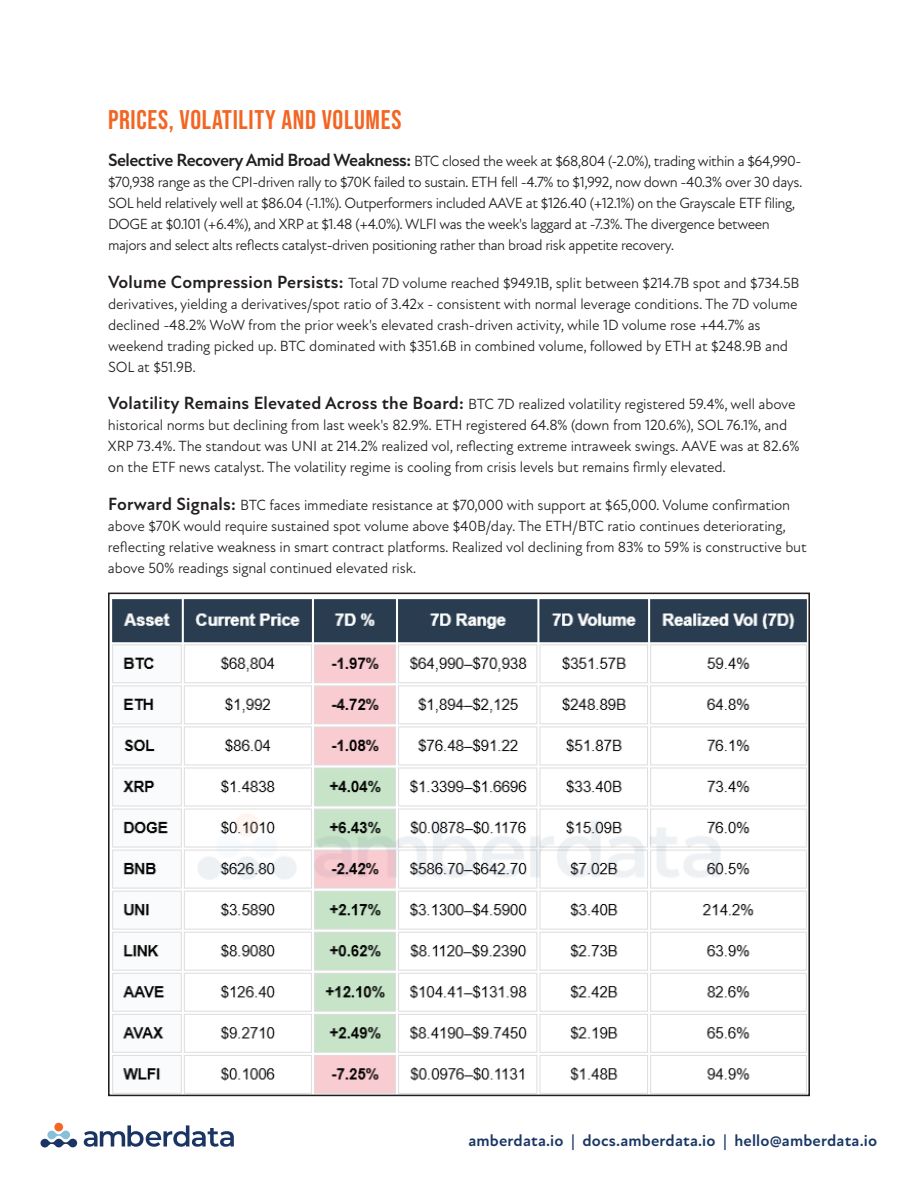
<style>
.page{position:relative;width:918px;height:1188px;background:#fff}
.page>*{position:absolute;margin:0;border:0;box-sizing:border-box;transform-origin:0 0}
.t1{font:27px "Bebas Neue";letter-spacing:.025em;color:#f26523}
.t2{font:700 16.5px "New Atten";letter-spacing:.01em;color:#1a3664}
.t3{font:15px/21px "New Atten";letter-spacing:-.01em;color:#231f20}
.t4{font:15px/21px "New Atten";letter-spacing:-.03em;color:#231f20}
.s1{font-weight:700;font-size:18px}
</style>
<div class="page">
<svg style="left:40px;top:1131px;width:37px;height:17px"></svg>
<div style="left:54px;top:1123px;width:9px;height:8px;background:#f36623;border-radius:50%"></div>
<svg style="left:84px;top:1125px;width:150px;height:22px"></svg>
<img style="left:112px;top:599px;width:695px;height:494px">
<div style="left:108px;top:593px;width:702px;height:503px;border:2px solid #231f20"></div>
<h1 class="t1" style="left:108px;top:104px;width:295px">PRICES, VOLATILITY AND VOLUMES</h1>
<p class="t4" style="left:108px;top:151px;width:696px"><span class="s1">Selective Recovery Amid Broad Weakness:</span> BTC closed the week at $68,804 (-2.0%), trading within a $64,990- $70,938 range as the CPI-driven rally to $70K failed to sustain. ETH fell -4.7% to $1,992, now down -40.3% over 30 days.<br>SOL held relatively well at $86.04 (-1.1%). Outperformers included AAVE at $126.40 (+12.1%) on the Grayscale ETF filing, DOGE at $0.101 (+6.4%), and XRP at $1.48 (+4.0%). WLFI was the week's laggard at -7.3%. The divergence between majors and select alts reflects catalyst-driven positioning rather than broad risk appetite recovery.</p>
<p class="t3" style="left:108px;top:272px;width:693px"><span class="s1">Volume Compression Persists:</span> Total 7D volume reached $949.1B, split between $214.7B spot and $734.5B derivatives, yielding a derivatives/spot ratio of 3.42x - consistent with normal leverage conditions. The 7D volume declined -48.2% WoW from the prior week's elevated crash-driven activity, while 1D volume rose +44.7% as weekend trading picked up. BTC dominated with $351.6B in combined volume, followed by ETH at $248.9B and SOL at $51.9B.</p>
<p class="t3" style="left:108px;top:394px;width:693px"><span class="s1">Volatility Remains Elevated Across the Board:</span> BTC 7D realized volatility registered 59.4%, well above historical norms but declining from last week's 82.9%. ETH registered 64.8% (down from 120.6%), SOL 76.1%, and XRP 73.4%. The standout was UNI at 214.2% realized vol, reflecting extreme intraweek swings. AAVE was at 82.6% on the ETF news catalyst. The volatility regime is cooling from crisis levels but remains firmly elevated.</p>
<p class="t3" style="left:108px;top:494px;width:700px"><span class="s1">Forward Signals:</span> BTC faces immediate resistance at $70,000 with support at $65,000. Volume confirmation above $70K would require sustained spot volume above $40B/day. The ETH/BTC ratio continues deteriorating, reflecting relative weakness in smart contract platforms. Realized vol declining from 83% to 59% is constructive but above 50% readings signal continued elevated risk.</p>
<p class="t2" style="left:468px;top:1131px;width:410px">amberdata.io | docs.amberdata.io | hello@amberdata.io</p>
</div>
